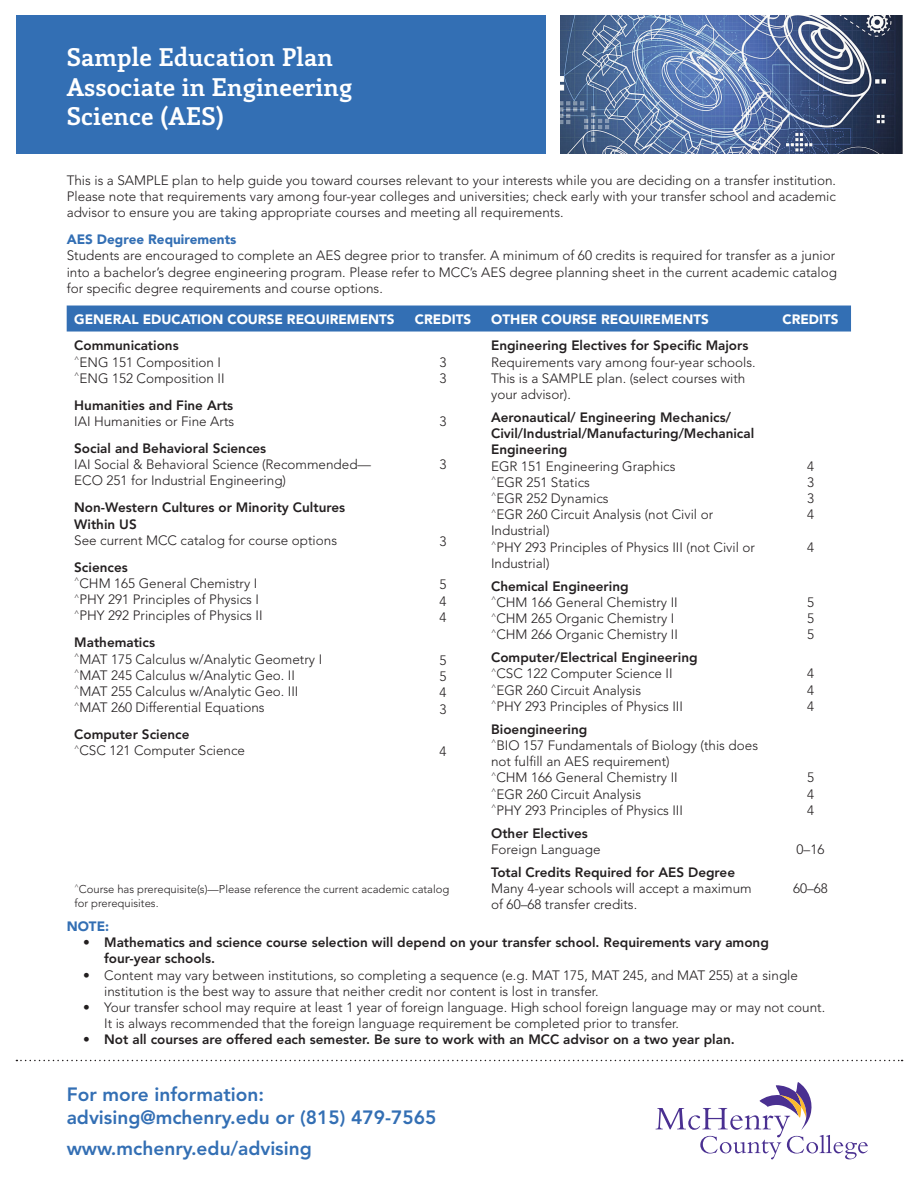
<style>
.page{position:relative;width:918px;height:1188px;background:#fff}
.page>*{position:absolute;margin:0;border:0;box-sizing:border-box;transform-origin:0 0}
.t1{font:700 24.75px/29.7px "Enriqueta";color:#fff}
.t2{font:800 19.2px "Avenir LT Std";color:#336fb4}
.t3{font:300 13.5px/16.2px "Avenir LT Std";color:#231f20}
.t4{font:800 13.5px/16.2px "Avenir LT Std";color:#231f20}
.t5{font:900 13.5px "Avenir LT Std";color:#fff}
.t6{font:900 13.5px "Avenir LT Std";color:#336fb4}
.t7{font:300 11.25px/13.5px "Avenir LT Std";color:#231f20}
</style>
<div class="page">
<div style="left:16px;top:16px;width:529px;height:138px;background:#336fb4"></div>
<img style="left:560px;top:16px;width:342px;height:138px">
<div style="left:67px;top:306px;width:784px;height:26px;background:#336fb4"></div>
<svg style="left:16px;top:1060px;width:887px;height:1px"></svg>
<svg style="left:656px;top:1082px;width:212px;height:77px"></svg>
<p class="t1" style="left:67px;top:41px;width:268px">Sample Education Plan</p>
<p class="t1" style="left:67px;top:71px;width:287px">Associate in Engineering<br>Science (AES)</p>
<p class="t3" style="left:67px;top:172px;width:771px;text-align:justify">This is a SAMPLE plan to help guide you toward courses relevant to your interests while you are deciding on a transfer institution.<br>Please note that requirements vary among four-year colleges and universities; check early with your transfer school and academic advisor to ensure you are taking appropriate courses and meeting all requirements.</p>
<p class="t6" style="left:67px;top:231px;width:171px">AES Degree Requirements</p>
<p class="t3" style="left:67px;top:248px;width:772px">Students are encouraged to complete an AES degree prior to transfer. A minimum of 60 credits is required for transfer as a junior into a bachelor’s degree engineering program. Please refer to MCC’s AES degree planning sheet in the current academic catalog for specific degree requirements and course options.</p>
<p class="t5" style="left:74px;top:311px;width:322px">GENERAL EDUCATION COURSE REQUIREMENTS</p>
<p class="t5" style="left:415px;top:311px;width:58px">CREDITS</p>
<p class="t5" style="left:491px;top:311px;width:219px">OTHER COURSE REQUIREMENTS</p>
<p class="t5" style="left:782px;top:311px;width:58px">CREDITS</p>
<p class="t4" style="left:74px;top:338px;width:106px">Communications</p>
<p class="t3" style="left:74px;top:354px;width:148px"><sup>^</sup>ENG 151 Composition I</p>
<p class="t3" style="left:74px;top:370px;width:152px"><sup>^</sup>ENG 152 Composition II</p>
<p class="t4" style="left:74px;top:397px;width:161px">Humanities and Fine Arts</p>
<p class="t3" style="left:74px;top:413px;width:162px">IAI Humanities or Fine Arts</p>
<p class="t4" style="left:74px;top:440px;width:194px">Social and Behavioral Sciences</p>
<p class="t3" style="left:74px;top:456px;width:298px">IAI Social &amp; Behavioral Science (Recommended—<br>ECO 251 for Industrial Engineering)</p>
<p class="t4" style="left:74px;top:500px;width:272px">Non-Western Cultures or Minority Cultures<br>Within US</p>
<p class="t3" style="left:74px;top:532px;width:264px">See current MCC catalog for course options</p>
<p class="t4" style="left:74px;top:559px;width:55px">Sciences</p>
<p class="t3" style="left:74px;top:575px;width:185px"><sup>^</sup>CHM 165 General Chemistry I</p>
<p class="t3" style="left:74px;top:591px;width:186px"><sup>^</sup>PHY 291 Principles of Physics I</p>
<p class="t3" style="left:74px;top:608px;width:190px"><sup>^</sup>PHY 292 Principles of Physics II</p>
<p class="t4" style="left:74px;top:635px;width:82px">Mathematics</p>
<p class="t3" style="left:74px;top:651px;width:249px"><sup>^</sup>MAT 175 Calculus w/Analytic Geometry I</p>
<p class="t3" style="left:74px;top:667px;width:222px"><sup>^</sup>MAT 245 Calculus w/Analytic Geo. II</p>
<p class="t3" style="left:74px;top:683px;width:226px"><sup>^</sup>MAT 255 Calculus w/Analytic Geo. III</p>
<p class="t3" style="left:74px;top:699px;width:192px"><sup>^</sup>MAT 260 Differential Equations</p>
<p class="t4" style="left:74px;top:726px;width:117px">Computer Science</p>
<p class="t3" style="left:74px;top:743px;width:172px"><sup>^</sup>CSC 121 Computer Science</p>
<p class="t4" style="left:491px;top:338px;width:259px">Engineering Electives for Specific Majors</p>
<p class="t3" style="left:491px;top:354px;width:266px">Requirements vary among four-year schools.<br>This is a SAMPLE plan. (select courses with your advisor).</p>
<p class="t4" style="left:491px;top:409px;width:265px">Aeronautical/ Engineering Mechanics/<br>Civil/Industrial/Manufacturing/Mechanical<br>Engineering</p>
<p class="t3" style="left:491px;top:458px;width:186px">EGR 151 Engineering Graphics</p>
<p class="t3" style="left:491px;top:474px;width:100px"><sup>^</sup>EGR 251 Statics</p>
<p class="t3" style="left:491px;top:490px;width:119px"><sup>^</sup>EGR 252 Dynamics</p>
<p class="t3" style="left:491px;top:506px;width:224px"><sup>^</sup>EGR 260 Circuit Analysis (not Civil or<br>Industrial)</p>
<p class="t3" style="left:491px;top:539px;width:265px"><sup>^</sup>PHY 293 Principles of Physics III (not Civil or<br>Industrial)</p>
<p class="t4" style="left:491px;top:578px;width:139px">Chemical Engineering</p>
<p class="t3" style="left:491px;top:594px;width:188px"><sup>^</sup>CHM 166 General Chemistry II</p>
<p class="t3" style="left:491px;top:610px;width:185px"><sup>^</sup>CHM 265 Organic Chemistry I</p>
<p class="t3" style="left:491px;top:627px;width:188px"><sup>^</sup>CHM 266 Organic Chemistry II</p>
<p class="t4" style="left:491px;top:649px;width:208px">Computer/Electrical Engineering</p>
<p class="t3" style="left:491px;top:666px;width:183px"><sup>^</sup>CSC 122 Computer Science II</p>
<p class="t3" style="left:491px;top:682px;width:152px"><sup>^</sup>EGR 260 Circuit Analysis</p>
<p class="t3" style="left:491px;top:698px;width:193px"><sup>^</sup>PHY 293 Principles of Physics III</p>
<p class="t4" style="left:491px;top:721px;width:98px">Bioengineering</p>
<p class="t3" style="left:491px;top:737px;width:268px"><sup>^</sup>BIO 157 Fundamentals of Biology (this does not fulfill an AES requirement)</p>
<p class="t3" style="left:491px;top:770px;width:188px"><sup>^</sup>CHM 166 General Chemistry II</p>
<p class="t3" style="left:491px;top:786px;width:152px"><sup>^</sup>EGR 260 Circuit Analysis</p>
<p class="t3" style="left:491px;top:802px;width:193px"><sup>^</sup>PHY 293 Principles of Physics III</p>
<p class="t4" style="left:491px;top:825px;width:98px">Other Electives</p>
<p class="t3" style="left:491px;top:841px;width:111px">Foreign Language</p>
<p class="t4" style="left:491px;top:864px;width:246px">Total Credits Required for AES Degree</p>
<p class="t3" style="left:491px;top:880px;width:262px">Many 4-year schools will accept a maximum of 60–68 transfer credits.</p>
<p class="t3" style="left:440px;top:354px;width:9px">3</p>
<p class="t3" style="left:440px;top:370px;width:9px">3</p>
<p class="t3" style="left:440px;top:413px;width:9px">3</p>
<p class="t3" style="left:440px;top:456px;width:9px">3</p>
<p class="t3" style="left:807px;top:458px;width:9px">4</p>
<p class="t3" style="left:807px;top:474px;width:9px">3</p>
<p class="t3" style="left:807px;top:490px;width:9px">3</p>
<p class="t3" style="left:807px;top:506px;width:9px">4</p>
<p class="t3" style="left:807px;top:539px;width:9px">4</p>
<p class="t3" style="left:440px;top:533px;width:9px">3</p>
<p class="t3" style="left:440px;top:577px;width:9px">5</p>
<p class="t3" style="left:440px;top:593px;width:9px">4</p>
<p class="t3" style="left:440px;top:609px;width:9px">4</p>
<p class="t3" style="left:440px;top:652px;width:9px">5</p>
<p class="t3" style="left:440px;top:668px;width:9px">5</p>
<p class="t3" style="left:440px;top:685px;width:9px">4</p>
<p class="t3" style="left:440px;top:701px;width:9px">3</p>
<p class="t3" style="left:440px;top:743px;width:9px">4</p>
<p class="t3" style="left:807px;top:594px;width:9px">5</p>
<p class="t3" style="left:807px;top:610px;width:9px">5</p>
<p class="t3" style="left:807px;top:627px;width:9px">5</p>
<p class="t3" style="left:807px;top:666px;width:9px">4</p>
<p class="t3" style="left:807px;top:682px;width:9px">4</p>
<p class="t3" style="left:807px;top:698px;width:9px">4</p>
<p class="t3" style="left:807px;top:770px;width:9px">5</p>
<p class="t3" style="left:807px;top:786px;width:9px">4</p>
<p class="t3" style="left:807px;top:802px;width:9px">4</p>
<p class="t3" style="left:797px;top:841px;width:29px">0–16</p>
<p class="t3" style="left:793px;top:880px;width:36px">60–68</p>
<p class="t7" style="left:74px;top:883px;width:376px"><sup>^</sup>Course has prerequisite(s)—Please reference the current academic catalog for prerequisites.</p>
<p class="t6" style="left:67px;top:918px;width:44px">NOTE:</p>
<p class="t4" style="left:104px;top:934px;width:666px;text-indent:-21px">• Mathematics and science course selection will depend on your transfer school. Requirements vary among four-year schools.</p>
<p class="t3" style="left:104px;top:967px;width:695px;text-indent:-21px">• Content may vary between institutions, so completing a sequence (e.g. MAT 175, MAT 245, and MAT 255) at a single institution is the best way to assure that neither credit nor content is lost in transfer.</p>
<p class="t3" style="left:104px;top:999px;width:723px;text-indent:-21px">• Your transfer school may require at least 1 year of foreign language. High school foreign language may or may not count.<br>It is always recommended that the foreign language requirement be completed prior to transfer.</p>
<p class="t4" style="left:83px;top:1032px;width:653px">• Not all courses are offered each semester. Be sure to work with an MCC advisor on a two year plan.</p>
<p class="t2" style="left:67px;top:1083px;width:199px">For more information:</p>
<p class="t2" style="left:67px;top:1106px;width:371px">advising@mchenry.edu or (815) 479-7565</p>
<p class="t2" style="left:67px;top:1137px;width:247px">www.mchenry.edu/advising</p>
</div>
